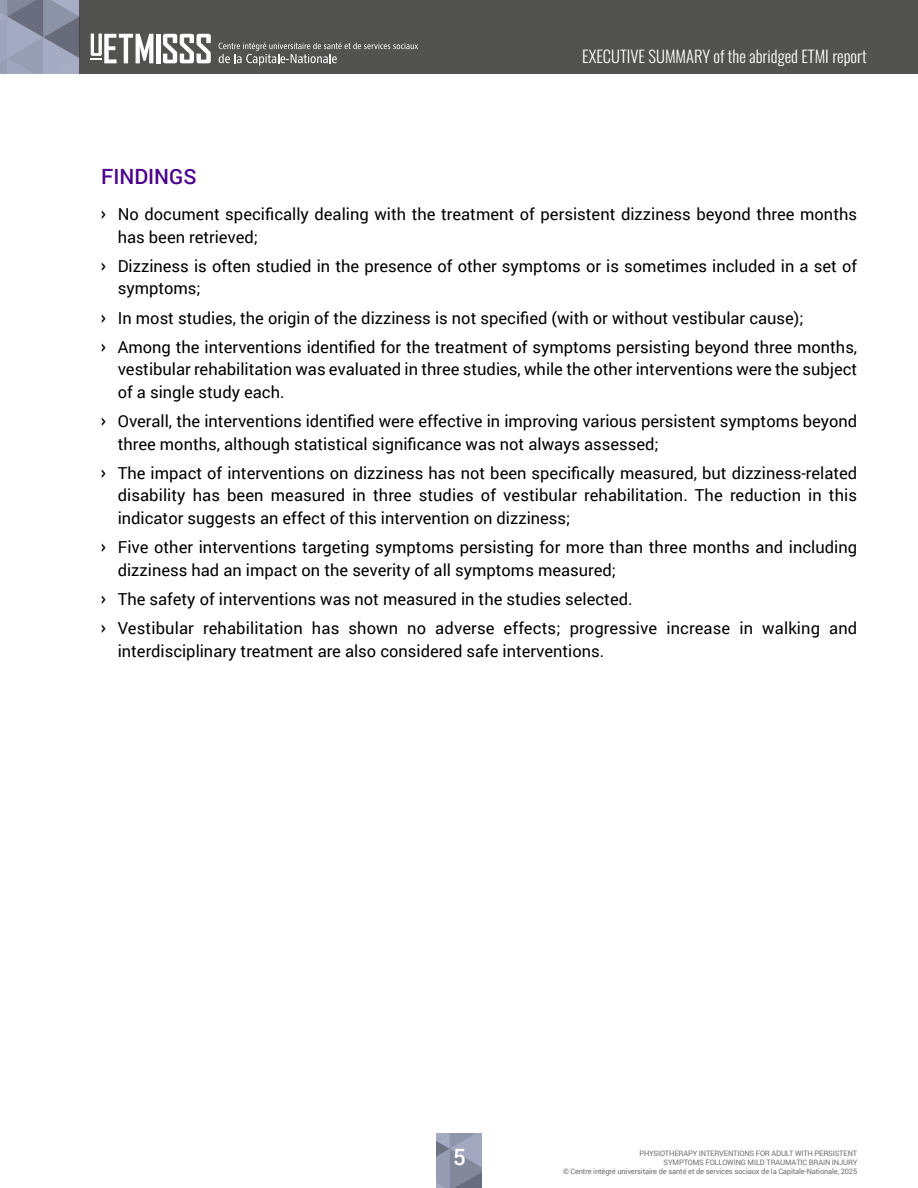
<style>
.page{position:relative;width:918px;height:1188px;background:#fff}
.page>*{position:absolute;margin:0;border:0;box-sizing:border-box;transform-origin:0 0}
.t1{font:500 22.5px "Roboto";color:#fff}
.t2{font:500 21px "Roboto";color:#4b008c}
.t3{font:16.5px/22.5px "Roboto";color:#000}
.t4{font:300 16.5px "Oswald";color:#fff}
.t5{font:7.5px/9px "Roboto";letter-spacing:-.02em;color:#706f6f;text-align:right}
.s1{font-family:"Oswald";font-weight:500}
</style>
<div class="page">
<svg style="left:436px;top:1134px;width:46px;height:54px;background:#8d93a7"></svg>
<div style="left:0;top:0;width:918px;height:74px;background:#525251"></div>
<svg style="left:0;top:0;width:79px;height:74px;background:#8e94a8"></svg>
<hr style="left:156px;top:34px;width:4px;height:29px;background:#fff">
<svg style="left:163px;top:34px;width:48px;height:29px"></svg>
<svg style="left:91px;top:34px;width:62px;height:29px"></svg>
<svg style="left:219px;top:43px;width:199px;height:23px"></svg>
<p class="t4" style="left:582px;top:42px;width:286px">EXECUTIVE SUMMARY of the abridged ETMI report</p>
<p class="t2" style="left:101px;top:162px;width:97px">FINDINGS</p>
<p class="t3" style="left:118px;top:202px;width:741px;text-indent:-16px"><span class="s1">›</span> No document specifically dealing with the treatment of persistent dizziness beyond three months has been retrieved;</p>
<p class="t3" style="left:118px;top:254px;width:741px;text-indent:-17px"><span class="s1">›</span> Dizziness is often studied in the presence of other symptoms or is sometimes included in a set of symptoms;</p>
<p class="t3" style="left:101px;top:302px;width:757px;line-height:29.2px"><span class="s1">›</span> In most studies, the origin of the dizziness is not specified (with or without vestibular cause);<br><span class="s1">›</span> Among the interventions identified for the treatment of symptoms persisting beyond three months,</p>
<p class="t3" style="left:118px;top:358px;width:741px">vestibular rehabilitation was evaluated in three studies, while the other interventions were the subject of a single study each.</p>
<p class="t3" style="left:118px;top:409px;width:741px;text-indent:-17px"><span class="s1">›</span> Overall, the interventions identified were effective in improving various persistent symptoms beyond three months, although statistical significance was not always assessed;</p>
<p class="t3" style="left:118px;top:461px;width:741px;text-align:justify;text-indent:-17px"><span class="s1">›</span> The impact of interventions on dizziness has not been specifically measured, but dizziness-related disability has been measured in three studies of vestibular rehabilitation. The reduction in this indicator suggests an effect of this intervention on dizziness;</p>
<p class="t3" style="left:118px;top:535px;width:741px;text-indent:-17px"><span class="s1">›</span> Five other interventions targeting symptoms persisting for more than three months and including dizziness had an impact on the severity of all symptoms measured;</p>
<p class="t3" style="left:101px;top:584px;width:758px;line-height:29.2px"><span class="s1">›</span> The safety of interventions was not measured in the studies selected.<br><span class="s1">›</span> Vestibular rehabilitation has shown no adverse effects; progressive increase in walking and</p>
<p class="t3" style="left:118px;top:639px;width:488px">interdisciplinary treatment are also considered safe interventions.</p>
<h1 class="t1" style="left:453px;top:1141px;width:14px">5</h1>
<p class="t5" style="left:563px;top:1149px;width:296px">PHYSIOTHERAPY INTERVENTIONS FOR ADULT WITH PERSISTENT<br>SYMPTOMS FOLLOWING MILD TRAUMATIC BRAIN INJURY<br>© Centre intégré universitaire de santé et de services sociaux de la Capitale-Nationale, 2025</p>
</div>
